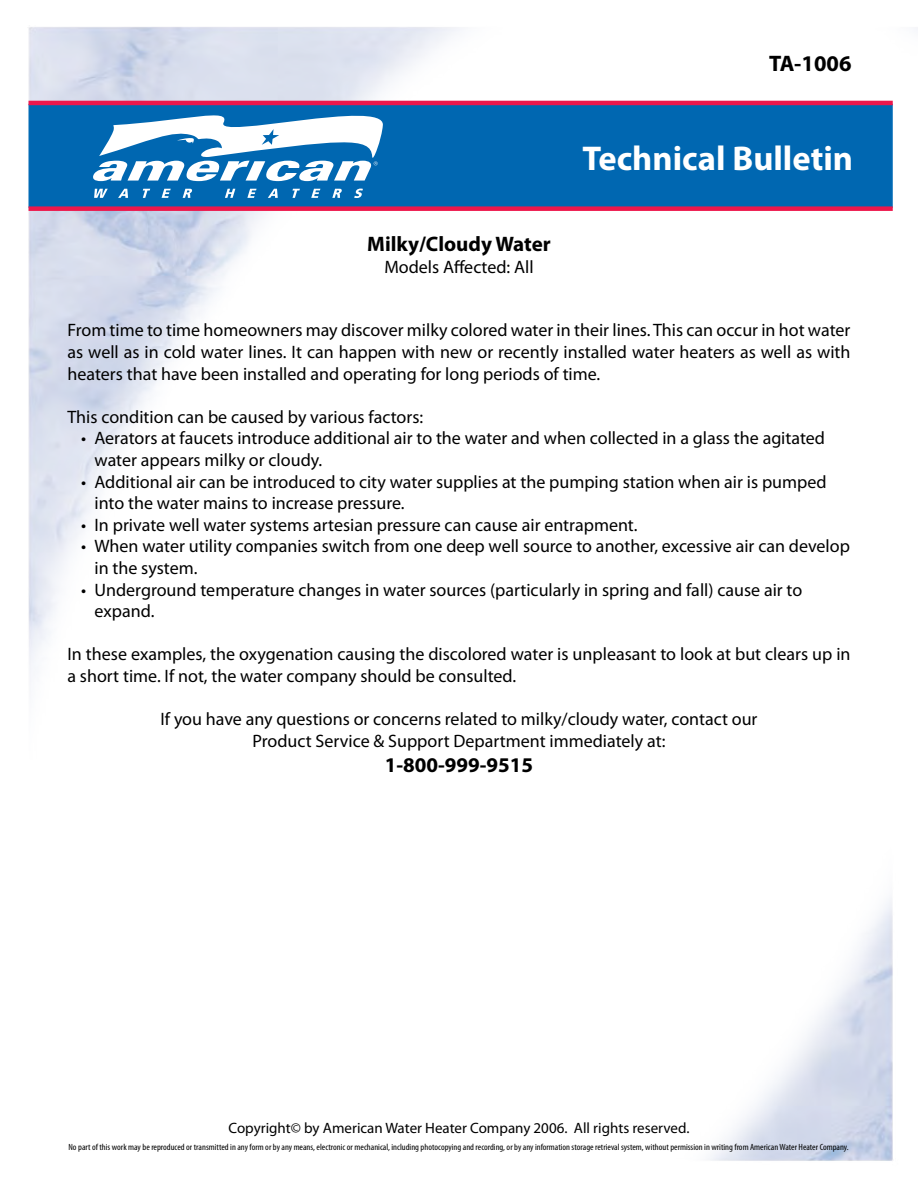
<style>
.page{position:relative;width:918px;height:1188px;background:#fff}
.page>*{position:absolute;margin:0;border:0;box-sizing:border-box;transform-origin:0 0}
.t1{font:700 34.5px "Myriad Pro";color:#fff}
.t2{font:700 22.5px "Myriad Pro";color:#000}
.t3{font:700 21px "Myriad Pro";color:#000}
.t4{font:18px/21.6px "Myriad Pro";color:#000}
.t5{font:15px "Myriad Pro";color:#000}
.t6{font:condensed 9px "Myriad Pro";color:#000;scale:1.07 1}
</style>
<div class="page">
<img style="left:28px;top:27px;width:865px;height:1134px">
<div style="left:29px;top:105px;width:863px;height:102px;background:#0067b1"></div>
<div style="left:29px;top:104px;width:864px;height:104px;border:2px solid #006bb6"></div>
<div style="left:29px;top:206px;width:864px;height:5px;background:#ed174c"></div>
<hr style="left:29px;top:101px;width:864px;height:4px;background:#ed174c">
<svg style="left:94px;top:189px;width:14px;height:9px"></svg>
<svg style="left:118px;top:189px;width:10px;height:9px"></svg>
<svg style="left:143px;top:189px;width:7px;height:9px"></svg>
<svg style="left:162px;top:189px;width:9px;height:9px"></svg>
<svg style="left:183px;top:189px;width:9px;height:9px"></svg>
<svg style="left:225px;top:189px;width:10px;height:9px"></svg>
<svg style="left:247px;top:189px;width:10px;height:9px"></svg>
<svg style="left:268px;top:189px;width:10px;height:9px"></svg>
<svg style="left:292px;top:189px;width:8px;height:9px"></svg>
<svg style="left:311px;top:189px;width:9px;height:9px"></svg>
<svg style="left:332px;top:189px;width:10px;height:9px"></svg>
<svg style="left:354px;top:189px;width:9px;height:9px"></svg>
<svg style="left:92px;top:98px;width:293px;height:83px"></svg>
<p class="t2" style="left:769px;top:49px;width:84px">TA-1006</p>
<p class="t3" style="left:367px;top:230px;width:185px">Milky/Cloudy Water</p>
<p class="t4" style="left:384px;top:256px;width:151px">Models Affected: All</p>
<h1 class="t1" style="left:582px;top:136px;width:272px">Technical Bulletin</h1>
<p class="t4" style="left:68px;top:319px;width:785px;text-align:justify">From time to time homeowners may discover milky colored water in their lines. This can occur in hot water as well as in cold water lines. It can happen with new or recently installed water heaters as well as with heaters that have been installed and operating for long periods of time.</p>
<p class="t4" style="left:68px;top:406px;width:357px">This condition can be caused by various factors:</p>
<p class="t4" style="left:94px;top:427px;width:732px;text-indent:-14px">• Aerators at faucets introduce additional air to the water and when collected in a glass the agitated water appears milky or cloudy.</p>
<p class="t4" style="left:94px;top:471px;width:734px;text-indent:-14px">• Additional air can be introduced to city water supplies at the pumping station when air is pumped into the water mains to increase pressure.</p>
<p class="t4" style="left:81px;top:514px;width:558px">• In private well water systems artesian pressure can cause air entrapment.</p>
<p class="t4" style="left:94px;top:535px;width:757px;text-indent:-14px">• When water utility companies switch from one deep well source to another, excessive air can develop in the system.</p>
<p class="t4" style="left:94px;top:579px;width:709px;text-indent:-14px">• Underground temperature changes in water sources (particularly in spring and fall) cause air to expand.</p>
<p class="t4" style="left:68px;top:643px;width:785px">In these examples, the oxygenation causing the discolored water is unpleasant to look at but clears up in a short time. If not, the water company should be consulted.</p>
<p class="t4" style="left:160px;top:708px;width:599px;text-align:center">If you have any questions or concerns related to milky/cloudy water, contact our<br>Product Service &amp; Support Department immediately at:</p>
<p class="t3" style="left:385px;top:751px;width:150px">1-800-999-9515</p>
<p class="t5" style="left:229px;top:1118px;width:462px">Copyright© by American Water Heater Company 2006. All rights reserved.</p>
<p class="t6" style="left:69px;top:1141px;width:731px">No part of this work may be reproduced or transmitted in any form or by any means, electronic or mechanical, including photocopying and recording, or by any information storage retrieval system, without permission in writing from American Water Heater Company.</p>
</div>
